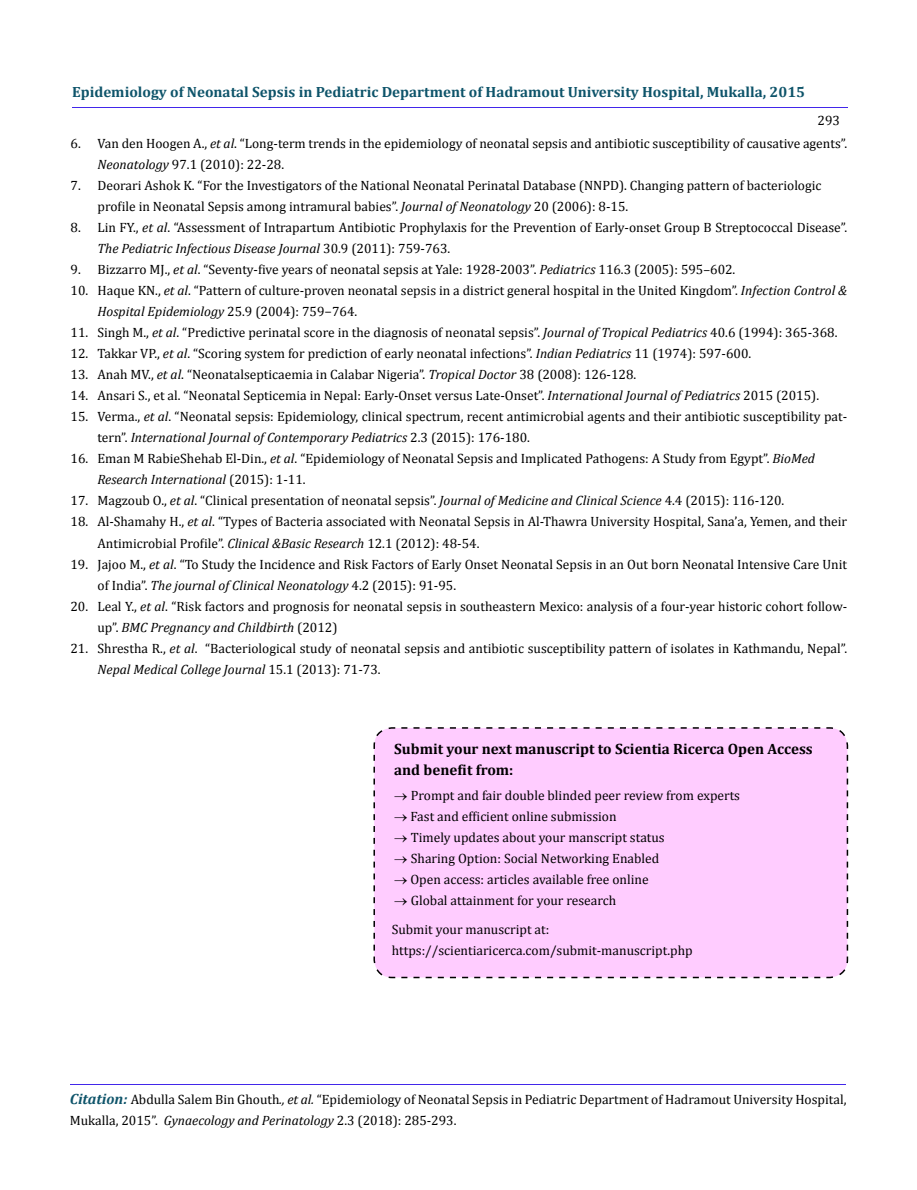
<style>
.page{position:relative;width:917px;height:1190px;background:#fff}
.page>*{position:absolute;margin:0;border:0;box-sizing:border-box;transform-origin:0 0}
.t1{font:700 15px/21px "Cambria";color:#000}
.t2{font:700 14.85px "Cambria";color:#0e546a}
.t3{font:13.5px/21px "Cambria";color:#000}
.s1{font-style:italic}
.s2{font-weight:700;font-style:italic;font-size:14.85px;color:#0e546a}
</style>
<div class="page">
<hr style="left:72px;top:107px;width:775px;height:1px;background:#4227ea">
<hr style="left:70px;top:1084px;width:775px;height:1px;background:#4227ea">
<div style="left:373px;top:727px;width:475px;height:252px;background:#fcf"></div>
<p class="t2" style="left:72px;top:83px;width:734px">Epidemiology of Neonatal Sepsis in Pediatric Department of Hadramout University Hospital, Mukalla, 2015</p>
<p class="t3" style="left:817px;top:109px;width:24px">293</p>
<p class="t3" style="left:97px;top:133px;width:751px;text-indent:-27px">6. Van den Hoogen A., <span class="s1">et al</span>. “Long-term trends in the epidemiology of neonatal sepsis and antibiotic susceptibility of causative agents”.<br><span class="s1">Neonatology</span> 97.1 (2010): 22-28.</p>
<p class="t3" style="left:97px;top:175px;width:725px;text-indent:-27px">7. Deorari Ashok K. “For the Investigators of the National Neonatal Perinatal Database (NNPD). Changing pattern of bacteriologic profile in Neonatal Sepsis among intramural babies”. <span class="s1">Journal of Neonatology</span> 20 (2006): 8-15.</p>
<p class="t3" style="left:97px;top:217px;width:751px;text-indent:-27px">8. Lin FY., <span class="s1">et al</span>. “Assessment of Intrapartum Antibiotic Prophylaxis for the Prevention of Early-onset Group B Streptococcal Disease”.<br><span class="s1">The Pediatric Infectious Disease Journal</span> 30.9 (2011): 759-763.</p>
<p class="t3" style="left:70px;top:259px;width:666px">9. Bizzarro MJ., <span class="s1">et al</span>. “Seventy-five years of neonatal sepsis at Yale: 1928-2003”. <span class="s1">Pediatrics</span> 116.3 (2005): 595–602.</p>
<p class="t3" style="left:97px;top:280px;width:751px;text-indent:-27px">10. Haque KN., <span class="s1">et al</span>. “Pattern of culture-proven neonatal sepsis in a district general hospital in the United Kingdom”. <span class="s1">Infection Control &amp;<br>Hospital Epidemiology</span> 25.9 (2004): 759−764.</p>
<p class="t3" style="left:70px;top:322px;width:768px">11. Singh M., <span class="s1">et al</span>. “Predictive perinatal score in the diagnosis of neonatal sepsis”. <span class="s1">Journal of Tropical Pediatrics</span> 40.6 (1994): 365-368.</p>
<p class="t3" style="left:70px;top:343px;width:682px">12. Takkar VP., <span class="s1">et al</span>. “Scoring system for prediction of early neonatal infections”. <span class="s1">Indian Pediatrics</span> 11 (1974): 597-600.</p>
<p class="t3" style="left:70px;top:364px;width:567px">13. Anah MV., <span class="s1">et al</span>. “Neonatalsepticaemia in Calabar Nigeria”. <span class="s1">Tropical Doctor</span> 38 (2008): 126-128.</p>
<p class="t3" style="left:70px;top:385px;width:750px">14. Ansari S., et al. “Neonatal Septicemia in Nepal: Early-Onset versus Late-Onset”. <span class="s1">International Journal of Pediatrics</span> 2015 (2015).</p>
<p class="t3" style="left:97px;top:406px;width:751px;text-indent:-27px">15. Verma., <span class="s1">et al</span>. “Neonatal sepsis: Epidemiology, clinical spectrum, recent antimicrobial agents and their antibiotic susceptibility pat&shy;tern”. <span class="s1">International Journal of Contemporary Pediatrics</span> 2.3 (2015): 176-180.</p>
<p class="t3" style="left:97px;top:448px;width:719px;text-indent:-27px">16. Eman M RabieShehab El-Din., <span class="s1">et al</span>. “Epidemiology of Neonatal Sepsis and Implicated Pathogens: A Study from Egypt”. <span class="s1">BioMed<br>Research International</span> (2015): 1-11.</p>
<p class="t3" style="left:70px;top:490px;width:715px">17. Magzoub O., <span class="s1">et al</span>. “Clinical presentation of neonatal sepsis”. <span class="s1">Journal of Medicine and Clinical Science</span> 4.4 (2015): 116-120.</p>
<p class="t3" style="left:97px;top:511px;width:751px;text-indent:-27px">18. Al-Shamahy H., <span class="s1">et al</span>. “Types of Bacteria associated with Neonatal Sepsis in Al-Thawra University Hospital, Sana’a, Yemen, and their<br>Antimicrobial Profile”. <span class="s1">Clinical &amp;Basic Research</span> 12.1 (2012): 48-54.</p>
<p class="t3" style="left:97px;top:553px;width:751px;text-indent:-27px">19. Jajoo M., <span class="s1">et al</span>. “To Study the Incidence and Risk Factors of Early Onset Neonatal Sepsis in an Out born Neonatal Intensive Care Unit of India”. <span class="s1">The journal of Clinical Neonatology</span> 4.2 (2015): 91-95.</p>
<p class="t3" style="left:97px;top:595px;width:751px;text-indent:-27px">20. Leal Y., <span class="s1">et al</span>. “Risk factors and prognosis for neonatal sepsis in southeastern Mexico: analysis of a four-year historic cohort follow&shy;up”. <span class="s1">BMC Pregnancy and Childbirth</span> (2012)</p>
<p class="t3" style="left:97px;top:637px;width:751px;text-indent:-27px">21. Shrestha R., <span class="s1">et al</span>. “Bacteriological study of neonatal sepsis and antibiotic susceptibility pattern of isolates in Kathmandu, Nepal”.<br><span class="s1">Nepal Medical College Journal</span> 15.1 (2013): 71-73.</p>
<p class="t1" style="left:394px;top:738px;width:420px">Submit your next manuscript to Scientia Ricerca Open Access and benefit from:</p>
<p class="t3" style="left:394px;top:784px;width:347px">→ Prompt and fair double blinded peer review from experts</p>
<p class="t3" style="left:394px;top:805px;width:224px">→ Fast and efficient online submission</p>
<p class="t3" style="left:394px;top:827px;width:272px">→ Timely updates about your manscript status</p>
<p class="t3" style="left:394px;top:848px;width:266px">→ Sharing Option: Social Networking Enabled</p>
<p class="t3" style="left:394px;top:869px;width:256px">→ Open access: articles available free online</p>
<p class="t3" style="left:392px;top:885px;width:226px;line-height:29.4px">→ Global attainment for your research<br>Submit your manuscript at:</p>
<p class="t3" style="left:392px;top:940px;width:302px">https://scientiaricerca.com/submit-manuscript.php</p>
<p class="t3" style="left:70px;top:1089px;width:778px"><span class="s2">Citation:</span> Abdulla Salem Bin Ghouth<span class="s1">., et al.</span> “Epidemiology of Neonatal Sepsis in Pediatric Department of Hadramout University Hospital,<br>Mukalla, 2015”. <span class="s1">Gynaecology and Perinatology</span> 2.3 (2018): 285-293.</p>
</div>
